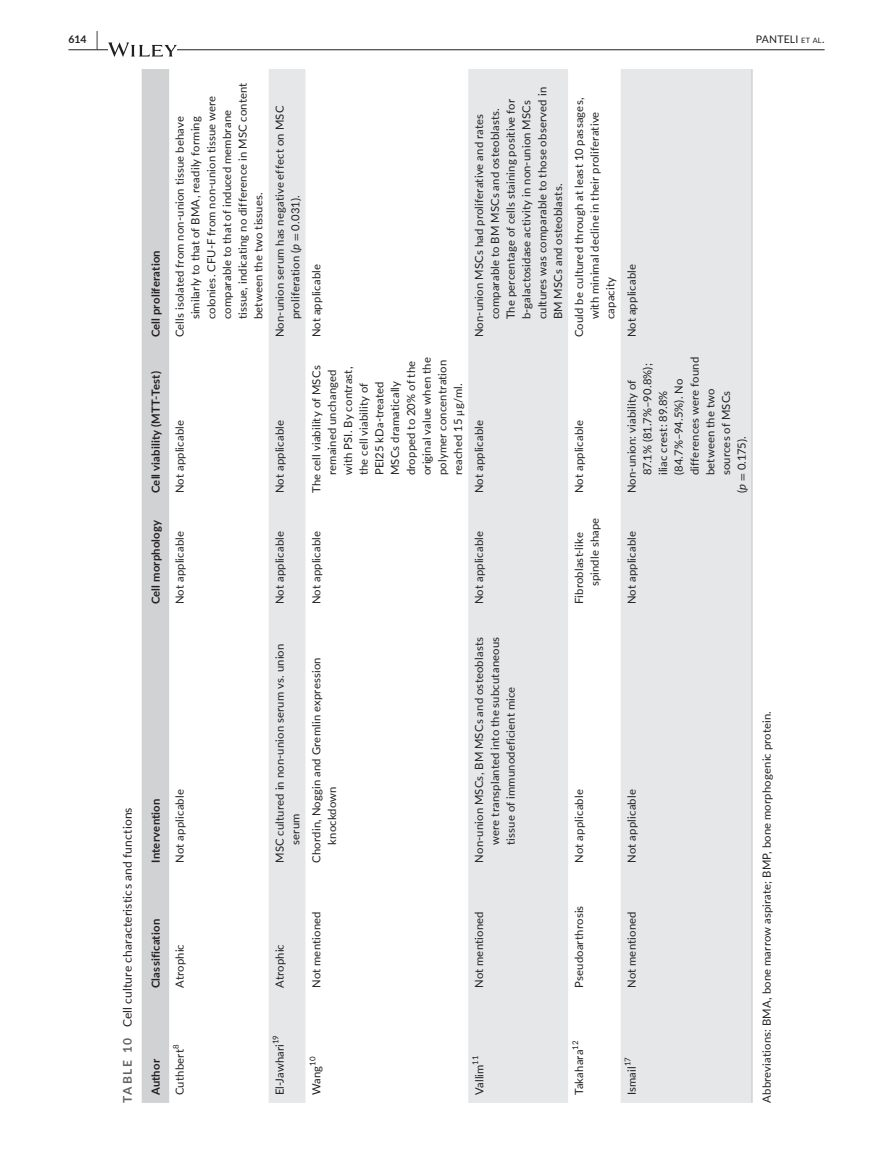
<style>
.page{position:relative;width:893px;height:1174px;background:#fff}
.page>*{position:absolute;margin:0;border:0;box-sizing:border-box;transform-origin:0 0}
.t1{font:12px "Lato";letter-spacing:.015em;color:#231f20}
.t2{font:11.25px/15.8px "Lato";letter-spacing:.015em;color:#231f20}
.t3{font:700 11.25px "Lato";letter-spacing:.015em;color:#231f20}
.t4{font:10.5px "Lato";letter-spacing:.02em;color:#231f20}
.t5{font:700 10.5px "Lato";color:#231f20}
.t6{font:7.8px "Lato";letter-spacing:-.015em;color:#231f20}
.s1{font-size:19.5px}
.s2{font-size:7.35px}
.s3{font-weight:700;color:#636366}
.s4{font-style:italic}
.s5{font-family:"STIX"}
</style>
<div class="page">
<hr style="left:68px;top:49px;width:756px;height:1px;background:#231f20">
<svg style="left:108px;top:42px;width:69px;height:15px"></svg>
<div style="left:142px;top:69px;width:27px;height:1033px;background:#d1d2d4"></div>
<svg style="left:269px;top:69px;width:482px;height:1033px;fill:#e6e7e9"></svg>
<hr style="left:751px;top:995px;width:2px;height:107px;background:#d1d2d4">
<hr style="left:751px;top:870px;width:2px;height:125px;background:#d1d2d4">
<hr style="left:751px;top:612px;width:2px;height:258px;background:#d1d2d4">
<hr style="left:751px;top:501px;width:2px;height:111px;background:#d1d2d4">
<hr style="left:751px;top:345px;width:2px;height:156px;background:#d1d2d4">
<hr style="left:751px;top:69px;width:2px;height:276px;background:#d1d2d4">
<p class="t5" style="left:68px;top:31px;width:31px">614 <span class="s1">|</span></p>
<p class="t4" style="left:756px;top:31px;width:70px">PANTELI <span class="s2">et al</span>.</p>
<p class="t1" style="left:119px;top:1102px;width:297px;rotate:-90deg"><span class="s3">TABLE 10</span> Cell culture characteristics and functions</p>
<p class="t3" style="left:148px;top:337px;width:89px;rotate:-90deg">Cell proliferation</p>
<p class="t3" style="left:148px;top:493px;width:124px;rotate:-90deg">Cell viability (MTT-Test)</p>
<p class="t3" style="left:148px;top:604px;width:86px;rotate:-90deg">Cell morphology</p>
<p class="t3" style="left:148px;top:863px;width:66px;rotate:-90deg">Intervention</p>
<p class="t2" style="left:171px;top:319px;width:238px;text-indent:-18px;rotate:-90deg">Cells isolated from non-union tissue behave similarly to that of BMA, readily forming colonies. CFU-F from non-union tissue were comparable to that of induced membrane tissue, indicating no difference in MSC content between the two tissues.</p>
<p class="t2" style="left:171px;top:493px;width:75px;rotate:-90deg">Not applicable</p>
<p class="t2" style="left:271px;top:319px;width:215px;text-indent:-18px;rotate:-90deg">Non-union serum has negative effect on MSC proliferation (<span class="s4">p</span> <span class="s5">=</span> 0.031).</p>
<p class="t2" style="left:271px;top:493px;width:75px;rotate:-90deg">Not applicable</p>
<p class="t2" style="left:308px;top:337px;width:75px;rotate:-90deg">Not applicable</p>
<p class="t2" style="left:308px;top:475px;width:119px;text-indent:-18px;rotate:-90deg">The cell viability of MSCs remained unchanged with PSI. By contrast, the cell viability of<br>PEI25 kDa-treated<br>MSCs dramatically dropped to 20% of the original value when the polymer concentration reached 15 <span class="s5">μ</span>g/ml.</p>
<p class="t2" style="left:471px;top:319px;width:234px;text-indent:-18px;rotate:-90deg">Non-union MSCs had proliferative and rates comparable to BM MSCs and osteoblasts.<br>The percentage of cells staining positive for b-galactosidase activity in non-union MSCs cultures was comparable to those observed in BM MSCs and osteoblasts.</p>
<p class="t2" style="left:471px;top:493px;width:75px;rotate:-90deg">Not applicable</p>
<p class="t2" style="left:171px;top:604px;width:75px;rotate:-90deg">Not applicable</p>
<p class="t2" style="left:271px;top:604px;width:75px;rotate:-90deg">Not applicable</p>
<p class="t2" style="left:308px;top:604px;width:75px;rotate:-90deg">Not applicable</p>
<p class="t2" style="left:471px;top:604px;width:75px;rotate:-90deg">Not applicable</p>
<p class="t2" style="left:571px;top:319px;width:223px;text-indent:-18px;rotate:-90deg">Could be cultured through at least 10 passages, with minimal decline in their proliferative capacity</p>
<p class="t2" style="left:571px;top:493px;width:75px;rotate:-90deg">Not applicable</p>
<p class="t2" style="left:571px;top:586px;width:70px;text-indent:-18px;rotate:-90deg">Fibroblast-like spindle shape</p>
<p class="t2" style="left:623px;top:337px;width:75px;rotate:-90deg">Not applicable</p>
<p class="t2" style="left:686px;top:475px;width:120px;rotate:-90deg">differences were found</p>
<p class="t2" style="left:639px;top:475px;width:113px;rotate:-90deg">87.1% (81.7%–90.8%);</p>
<p class="t2" style="left:655px;top:475px;width:86px;rotate:-90deg">iliac crest: 89.8%</p>
<p class="t2" style="left:670px;top:475px;width:98px;rotate:-90deg">(84.7%–94.5%). No</p>
<p class="t2" style="left:623px;top:493px;width:115px;rotate:-90deg">Non-union: viability of</p>
<p class="t2" style="left:702px;top:475px;width:88px;rotate:-90deg">between the two</p>
<p class="t2" style="left:718px;top:475px;width:86px;rotate:-90deg">sources of MSCs</p>
<p class="t2" style="left:733px;top:493px;width:58px;rotate:-90deg">(<span class="s4">p</span> <span class="s5">=</span> 0.175).</p>
<p class="t2" style="left:623px;top:604px;width:75px;rotate:-90deg">Not applicable</p>
<p class="t2" style="left:171px;top:863px;width:75px;rotate:-90deg">Not applicable</p>
<p class="t2" style="left:271px;top:845px;width:203px;text-indent:-18px;rotate:-90deg">MSC cultured in non-union serum vs. union serum</p>
<p class="t2" style="left:308px;top:845px;width:189px;text-indent:-18px;rotate:-90deg">Chordin, Noggin and Gremlin expression knockdown</p>
<p class="t2" style="left:471px;top:845px;width:209px;text-align:justify;text-indent:-18px;rotate:-90deg">Non-union MSCs, BM MSCs and osteoblasts were transplanted into the subcutaneous tissue of immunodeficient mice</p>
<p class="t2" style="left:571px;top:863px;width:75px;rotate:-90deg">Not applicable</p>
<p class="t2" style="left:623px;top:863px;width:75px;rotate:-90deg">Not applicable</p>
<p class="t3" style="left:148px;top:988px;width:71px;rotate:-90deg">Classification</p>
<p class="t2" style="left:171px;top:988px;width:45px;rotate:-90deg">Atrophic</p>
<p class="t2" style="left:271px;top:988px;width:45px;rotate:-90deg">Atrophic</p>
<p class="t2" style="left:308px;top:988px;width:78px;rotate:-90deg">Not mentioned</p>
<p class="t2" style="left:471px;top:988px;width:78px;rotate:-90deg">Not mentioned</p>
<p class="t2" style="left:571px;top:988px;width:84px;rotate:-90deg">Pseudoarthrosis</p>
<p class="t2" style="left:623px;top:988px;width:78px;rotate:-90deg">Not mentioned</p>
<p class="t3" style="left:148px;top:1095px;width:38px;rotate:-90deg">Author</p>
<p class="t6" style="left:170px;top:1049px;width:6px;rotate:-90deg">8</p>
<p class="t2" style="left:171px;top:1095px;width:48px;rotate:-90deg">Cuthbert</p>
<p class="t6" style="left:270px;top:1044px;width:10px;rotate:-90deg">19</p>
<p class="t2" style="left:271px;top:1095px;width:53px;rotate:-90deg">El-Jawhari</p>
<p class="t6" style="left:307px;top:1065px;width:11px;rotate:-90deg">10</p>
<p class="t2" style="left:308px;top:1095px;width:31px;rotate:-90deg">Wang</p>
<p class="t6" style="left:470px;top:1064px;width:10px;rotate:-90deg">11</p>
<p class="t2" style="left:471px;top:1095px;width:32px;rotate:-90deg">Vallim</p>
<p class="t6" style="left:570px;top:1050px;width:11px;rotate:-90deg">12</p>
<p class="t2" style="left:571px;top:1095px;width:47px;rotate:-90deg">Takahara</p>
<p class="t6" style="left:622px;top:1066px;width:11px;rotate:-90deg">17</p>
<p class="t2" style="left:623px;top:1095px;width:31px;rotate:-90deg">Ismail</p>
<p class="t2" style="left:758px;top:1103px;width:393px;rotate:-90deg">Abbreviations: BMA, bone marrow aspirate; BMP, bone morphogenic protein.</p>
</div>
